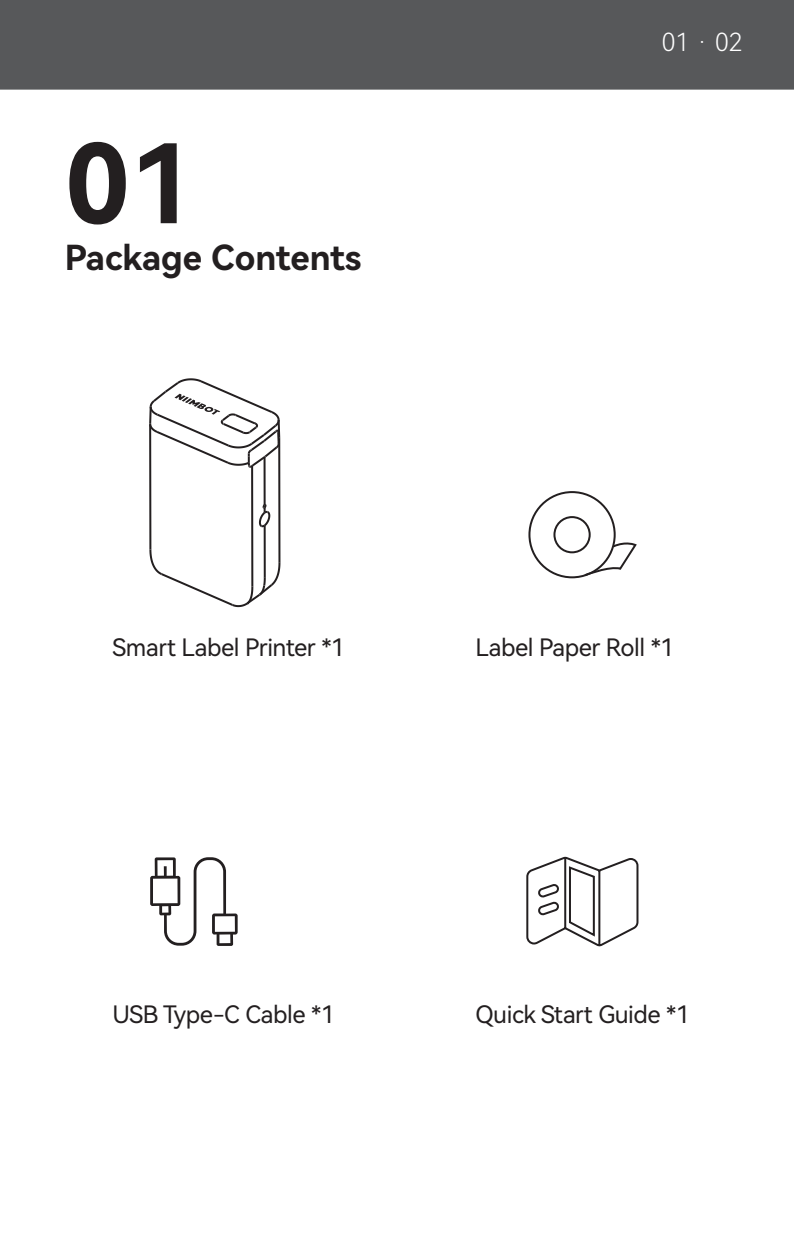
<style>
.page{position:relative;width:794px;height:1248px;background:#fff}
.page>*{position:absolute;margin:0;border:0;box-sizing:border-box;transform-origin:0 0}
.t1{font:108.8px "Harmony OS Sans SC Bold";color:#231f20}
.t2{font:34.4px "Harmony OS Sans SC Bold";color:#231f20}
.t3{font:24.8px "Harmony OS Sans SC Light";color:#fff}
.t4{font:24px "Harmony OS Sans SC";letter-spacing:-.02em;color:#231f20}
</style>
<div class="page">
<svg style="left:150px;top:857px;width:88px;height:88px"></svg>
<svg style="left:526px;top:856px;width:113px;height:91px"></svg>
<div style="left:528px;top:491px;width:87px;height:87px;border:2px solid #231f20;border-radius:50%"></div>
<svg style="left:583px;top:538px;width:54px;height:39px"></svg>
<div style="left:553px;top:516px;width:37px;height:37px;border:2px solid #231f20;border-radius:50%"></div>
<hr style="left:149px;top:425px;width:2px;height:124px;background:#231f20">
<hr style="left:251px;top:466px;width:2px;height:120px;background:#231f20">
<hr style="left:264px;top:525px;width:2px;height:52px;background:#231f20">
<hr style="left:263px;top:457px;width:3px;height:48px;background:#231f20">
<hr style="left:278px;top:438px;width:2px;height:124px;background:#231f20">
<svg style="left:258px;top:502px;width:13px;height:28px"></svg>
<svg style="left:149px;top:547px;width:132px;height:61px"></svg>
<svg style="left:149px;top:378px;width:132px;height:91px"></svg>
<div style="left:0;top:0;width:794px;height:90px;background:#57585a"></div>
<h1 class="t1" style="left:65px;top:108px;width:132px">01</h1>
<h2 class="t2" style="left:65px;top:234px;width:298px">Package Contents</h2>
<p class="t3" style="left:661px;top:25px;width:82px">01 · 02</p>
<p class="t4" style="left:112px;top:630px;width:234px">Smart Label Printer *1</p>
<p class="t4" style="left:475px;top:630px;width:200px">Label Paper Roll *1</p>
<p class="t4" style="left:112px;top:997px;width:224px">USB Type-C Cable *1</p>
<p class="t4" style="left:475px;top:997px;width:216px">Quick Start Guide *1</p>
</div>
